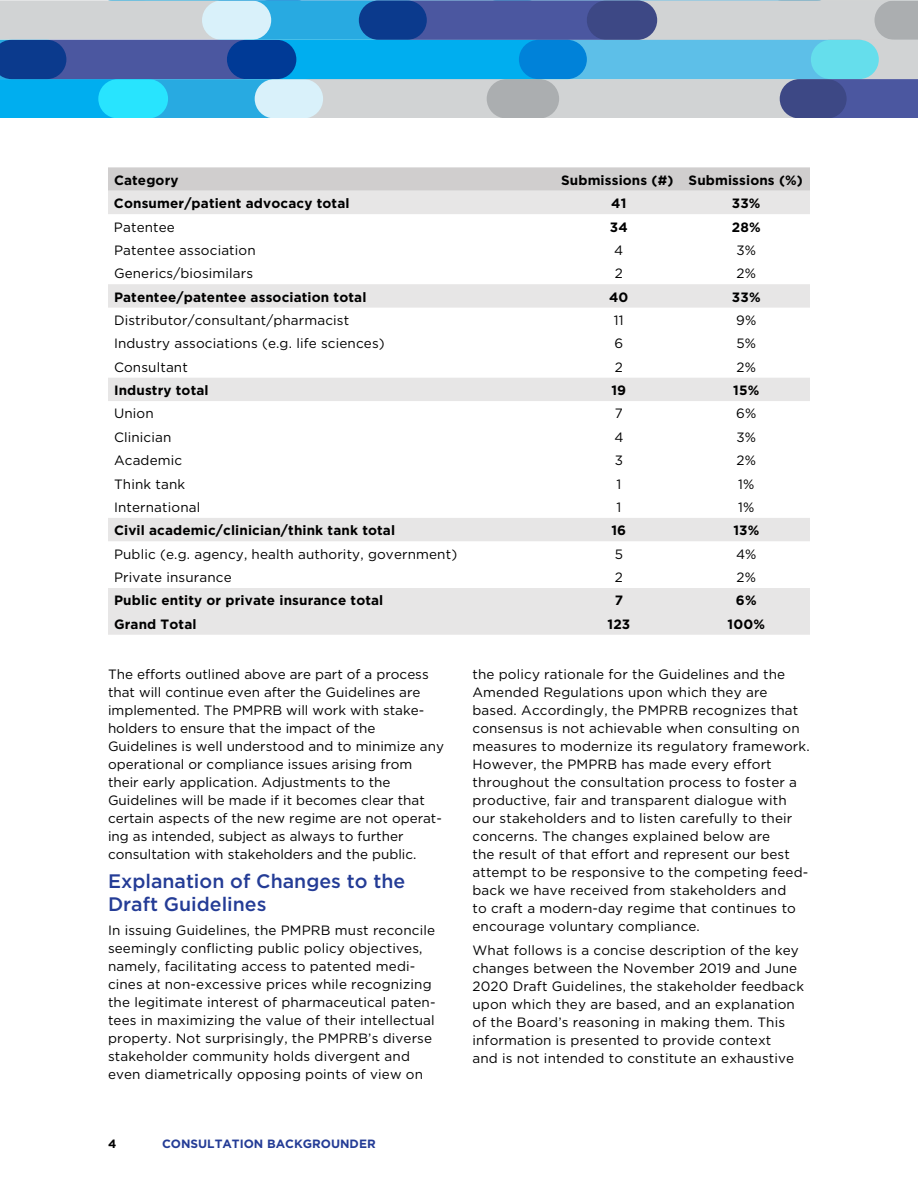
<style>
.page{position:relative;width:918px;height:1188px;background:#fff}
.page>*{position:absolute;margin:0;border:0;box-sizing:border-box;transform-origin:0 0}
.t1{font:500 19.5px/22.5px "Gotham HTF";color:#243c96}
.t2{font:13.5px/18px "Gotham HTF";letter-spacing:.01em;color:#000}
.t3{font:700 13.5px "Gotham HTF";letter-spacing:.01em;color:#000}
.t4{font:700 12px "Gotham HTF";color:#243c96}
.t5{font:700 12px "Gotham HTF";color:#000}
</style>
<div class="page">
<svg style="left:0;top:0;width:918px;height:118px;background:#6da6cc"></svg>
<svg style="left:108px;top:167px;width:702px;height:24px;background:#d1cfcf"></svg>
<svg style="left:108px;top:191px;width:702px;height:444px"></svg>
<p class="t3" style="left:114px;top:172px;width:66px">Category</p>
<p class="t3" style="left:561px;top:172px;width:243px">Submissions (#) Submissions (%)</p>
<p class="t3" style="left:114px;top:196px;width:237px">Consumer/patient advocacy total</p>
<p class="t3" style="left:611px;top:196px;width:17px">41</p>
<p class="t3" style="left:732px;top:196px;width:30px">33%</p>
<p class="t2" style="left:114px;top:218px;width:62px">Patentee</p>
<p class="t3" style="left:610px;top:219px;width:19px">34</p>
<p class="t3" style="left:732px;top:219px;width:30px">28%</p>
<p class="t2" style="left:114px;top:241px;width:143px">Patentee association</p>
<p class="t2" style="left:614px;top:241px;width:11px">4</p>
<p class="t2" style="left:736px;top:241px;width:21px">3%</p>
<p class="t2" style="left:114px;top:264px;width:141px">Generics/biosimilars</p>
<p class="t2" style="left:615px;top:264px;width:10px">2</p>
<p class="t2" style="left:737px;top:264px;width:21px">2%</p>
<p class="t3" style="left:114px;top:289px;width:254px">Patentee/patentee association total</p>
<p class="t3" style="left:609px;top:289px;width:21px">40</p>
<p class="t3" style="left:732px;top:289px;width:30px">33%</p>
<p class="t2" style="left:114px;top:311px;width:237px">Distributor/consultant/pharmacist</p>
<p class="t2" style="left:614px;top:311px;width:11px">11</p>
<p class="t2" style="left:736px;top:311px;width:22px">9%</p>
<p class="t2" style="left:114px;top:334px;width:272px">Industry associations (e.g. life sciences)</p>
<p class="t2" style="left:614px;top:334px;width:10px">6</p>
<p class="t2" style="left:736px;top:334px;width:21px">5%</p>
<p class="t2" style="left:114px;top:358px;width:75px">Consultant</p>
<p class="t2" style="left:615px;top:358px;width:10px">2</p>
<p class="t2" style="left:737px;top:358px;width:21px">2%</p>
<p class="t3" style="left:114px;top:383px;width:96px">Industry total</p>
<p class="t3" style="left:611px;top:383px;width:16px">19</p>
<p class="t3" style="left:733px;top:383px;width:28px">15%</p>
<p class="t2" style="left:114px;top:404px;width:41px">Union</p>
<p class="t2" style="left:615px;top:404px;width:10px">7</p>
<p class="t2" style="left:736px;top:404px;width:22px">6%</p>
<p class="t2" style="left:114px;top:428px;width:59px">Clinician</p>
<p class="t2" style="left:614px;top:428px;width:11px">4</p>
<p class="t2" style="left:736px;top:428px;width:21px">3%</p>
<p class="t2" style="left:114px;top:451px;width:70px">Academic</p>
<p class="t2" style="left:615px;top:451px;width:10px">3</p>
<p class="t2" style="left:737px;top:451px;width:21px">2%</p>
<p class="t2" style="left:114px;top:475px;width:73px">Think tank</p>
<p class="t2" style="left:616px;top:475px;width:6px">1</p>
<p class="t2" style="left:738px;top:475px;width:18px">1%</p>
<p class="t2" style="left:114px;top:498px;width:88px">International</p>
<p class="t2" style="left:616px;top:498px;width:6px">1</p>
<p class="t2" style="left:738px;top:498px;width:18px">1%</p>
<p class="t3" style="left:114px;top:523px;width:283px">Civil academic/clinician/think tank total</p>
<p class="t3" style="left:611px;top:523px;width:16px">16</p>
<p class="t3" style="left:733px;top:523px;width:27px">13%</p>
<p class="t2" style="left:114px;top:545px;width:345px">Public (e.g. agency, health authority, government)</p>
<p class="t2" style="left:615px;top:545px;width:10px">5</p>
<p class="t2" style="left:736px;top:545px;width:22px">4%</p>
<p class="t2" style="left:114px;top:568px;width:119px">Private insurance</p>
<p class="t2" style="left:615px;top:568px;width:10px">2</p>
<p class="t2" style="left:737px;top:568px;width:21px">2%</p>
<p class="t3" style="left:114px;top:593px;width:271px">Public entity or private insurance total</p>
<p class="t3" style="left:615px;top:593px;width:10px">7</p>
<p class="t3" style="left:736px;top:593px;width:22px">6%</p>
<p class="t3" style="left:114px;top:616px;width:84px">Grand Total</p>
<p class="t3" style="left:608px;top:616px;width:24px">123</p>
<p class="t3" style="left:728px;top:616px;width:39px">100%</p>
<p class="t2" style="left:108px;top:665px;width:338px">The efforts outlined above are part of a process that will continue even after the Guidelines are implemented. The PMPRB will work with stake&shy;holders to ensure that the impact of the Guidelines is well understood and to minimize any operational or compliance issues arising from their early application. Adjustments to the Guidelines will be made if it becomes clear that certain aspects of the new regime are not operat&shy;ing as intended, subject as always to further consultation with stakeholders and the public.</p>
<h1 class="t1" style="left:108px;top:869px;width:299px">Explanation of Changes to the<br>Draft Guidelines</h1>
<p class="t2" style="left:108px;top:921px;width:329px">In issuing Guidelines, the PMPRB must reconcile seemingly conflicting public policy objectives, namely, facilitating access to patented medi&shy;cines at non-excessive prices while recognizing the legitimate interest of pharmaceutical paten&shy;tees in maximizing the value of their intellectual property. Not surprisingly, the PMPRB’s diverse stakeholder community holds divergent and even diametrically opposing points of view on</p>
<p class="t5" style="left:108px;top:1137px;width:10px">4</p>
<p class="t4" style="left:162px;top:1137px;width:215px">CONSULTATION BACKGROUNDER</p>
<p class="t2" style="left:472px;top:665px;width:339px">the policy rationale for the Guidelines and the Amended Regulations upon which they are based. Accordingly, the PMPRB recognizes that consensus is not achievable when consulting on measures to modernize its regulatory framework.<br>However, the PMPRB has made every effort throughout the consultation process to foster a productive, fair and transparent dialogue with our stakeholders and to listen carefully to their concerns. The changes explained below are<br>the result of that effort and represent our best attempt to be responsive to the competing feed&shy;back we have received from stakeholders and<br>to craft a modern-day regime that continues to encourage voluntary compliance.</p>
<p class="t2" style="left:472px;top:941px;width:333px">What follows is a concise description of the key changes between the November 2019 and June 2020 Draft Guidelines, the stakeholder feedback upon which they are based, and an explanation of the Board’s reasoning in making them. This information is presented to provide context<br>and is not intended to constitute an exhaustive</p>
</div>
